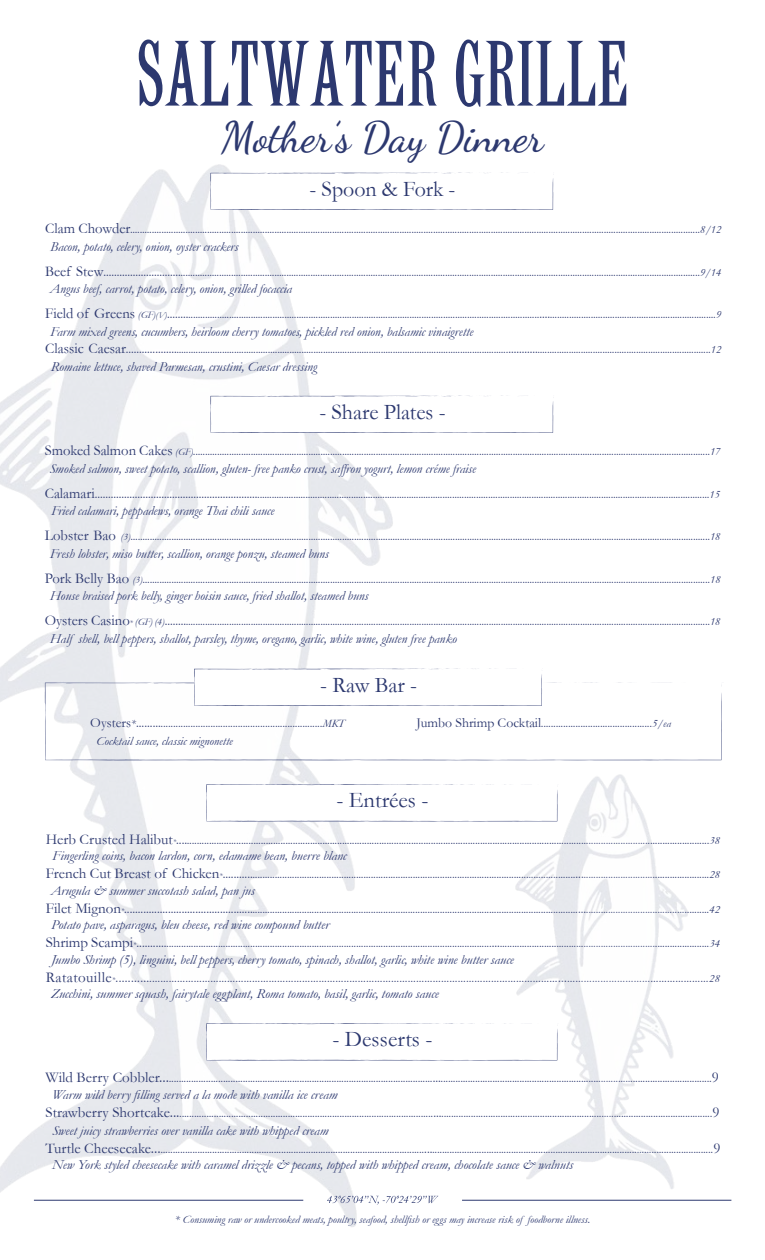
<style>
.page{position:relative;width:765px;height:1260px;background:#fff}
.page>*{position:absolute;margin:0;border:0;box-sizing:border-box;transform-origin:0 0}
.t1{font:500 42.5px "Dancing Script";color:#2c386f}
.t2{font:22.5px "Garamond MTW04";color:#2c386f}
.t3{font:italic 13.75px "Garamond MTW04";color:#2c386f}
.t4{font:italic 12.5px "Garamond MTW04";color:#2c386f}
.t5{font:italic 11.25px "Garamond MTW04";color:#2c386f}
.s1{font-style:normal;font-size:15px}
.s2{font-style:normal;font-size:12.5px}
.s3{font-size:10px}
.s4{font-size:8.75px}
.s5{font-size:7.5px}
.s6{font-style:normal;font-size:13.75px}
</style>
<div class="page">
<img style="left:0;top:164px;width:437px;height:1063px">
<svg style="left:210px;top:173px;width:344px;height:38px"></svg>
<svg style="left:210px;top:396px;width:344px;height:38px"></svg>
<svg style="left:327px;top:1196px;width:111px;height:9px"></svg>
<hr style="left:34px;top:1200px;width:269px;height:1px;background:#2c386f">
<hr style="left:462px;top:1200px;width:269px;height:1px;background:#2c386f">
<svg style="left:45px;top:682px;width:677px;height:78px"></svg>
<svg style="left:45px;top:707px;width:1px;height:12px"></svg>
<svg style="left:164px;top:760px;width:16px;height:1px"></svg>
<svg style="left:194px;top:669px;width:406px;height:38px"></svg>
<svg style="left:206px;top:784px;width:265px;height:38px"></svg>
<svg style="left:139px;top:40px;width:298px;height:66px"></svg>
<svg style="left:456px;top:40px;width:170px;height:67px"></svg>
<svg style="left:206px;top:1023px;width:265px;height:38px"></svg>
<img style="left:471px;top:729px;width:261px;height:472px">
<h1 class="t1" style="left:222px;top:104px;width:323px">Mother’s Day Dinner</h1>
<h2 class="t2" style="left:309px;top:176px;width:148px">- Spoon &amp; Fork -</h2>
<p class="t5" style="left:45px;top:223px;width:678px"><span class="s1">Clam Chowder</span>.............................................................................................................................................................................................................................................8/12</p>
<p class="t3" style="left:50px;top:239px;width:190px">Bacon, potato, celery, onion, oyster crackers</p>
<p class="t5" style="left:45px;top:266px;width:678px"><span class="s1">Beef Stew</span><span class="s2">.............................</span>........................................................................................................................................................................................................................9/14</p>
<p class="t3" style="left:50px;top:281px;width:243px">Angus beef, carrot, potato, celery, onion, grilled focaccia</p>
<p class="t5" style="left:45px;top:308px;width:678px"><span class="s1">Field of Greens</span> <span class="s3">(GF)</span><span class="s4">(V)</span><span class="s2">........</span>..................................................................................................................................................<span class="s2">....</span>.....................................................................9</p>
<p class="t3" style="left:50px;top:324px;width:425px">Farm mixed greens, cucumbers, heirloom cherry tomatoes, pickled red onion, balsamic vinaigrette</p>
<p class="t5" style="left:45px;top:343px;width:678px"><span class="s1">Classic Caesar</span><span class="s2">...................</span>..........................................................................................................................................<span class="s2">...........</span>........................................................................12</p>
<p class="t3" style="left:51px;top:359px;width:268px">Romaine lettuce, shaved Parmesan, crustini, Caesar dressing</p>
<h2 class="t2" style="left:319px;top:399px;width:128px">- Share Plates -</h2>
<p class="t5" style="left:45px;top:445px;width:677px"><span class="s1">Smoked Salmon Cakes</span> <span class="s3">(GF)</span>.......................................................................................................................................................................................................................17</p>
<p class="t3" style="left:50px;top:461px;width:428px">Smoked salmon, sweet potato, scallion, gluten- free panko crust, saffron yogurt, lemon créme fraise</p>
<p class="t5" style="left:45px;top:488px;width:677px"><span class="s1">Calamari</span><span class="s2">.............................................................</span>............................................................................................................................................................................................15</p>
<p class="t3" style="left:51px;top:503px;width:225px">Fried calamari, peppadews, orange Thai chili sauce</p>
<p class="t5" style="left:45px;top:530px;width:677px"><span class="s1">Lobster Bao</span> <span class="s3">(3)</span>.................................................................................................................................................................................................................................................18</p>
<p class="t3" style="left:50px;top:546px;width:281px">Fresh lobster, miso butter, scallion, orange ponzu, steamed buns</p>
<p class="t5" style="left:45px;top:573px;width:677px"><span class="s1">Pork Belly Bao</span> <span class="s3">(3)</span>............................................................................................................................................................................................................................................18</p>
<p class="t3" style="left:50px;top:588px;width:320px">House braised pork belly, ginger hoisin sauce, fried shallot, steamed buns</p>
<p class="t5" style="left:45px;top:615px;width:677px"><span class="s1">Oysters Casino</span><span class="s5">*</span> <span class="s3">(GF) (4)</span><span class="s2">........</span>..........................................................................................................................................................................................................................18</p>
<p class="t3" style="left:50px;top:631px;width:408px">Half shell, bell peppers, shallot, parsley, thyme, oregano, garlic, white wine, gluten free panko</p>
<h2 class="t2" style="left:320px;top:672px;width:98px">- Raw Bar -</h2>
<p class="t5" style="left:90px;top:717px;width:256px"><span class="s6">Oysters</span>*<span class="s2">.........</span>.................................................................MKT</p>
<p class="t4" style="left:96px;top:734px;width:138px">Cocktail sauce, classic mignonette</p>
<p class="t5" style="left:417px;top:717px;width:256px"><span class="s6">Jumbo Shrimp Cocktail</span>.............................................5/ea</p>
<h2 class="t2" style="left:337px;top:788px;width:93px">- Entrées -</h2>
<p class="t5" style="left:46px;top:834px;width:676px"><span class="s1">Herb Crusted Halibut</span><span class="s5">*</span><span class="s2">....</span>....................................................................................................................................................................................................................38</p>
<p class="t3" style="left:52px;top:848px;width:296px">Fingerling coins, bacon lardon, corn, edamame bean, buerre blanc</p>
<p class="t5" style="left:46px;top:869px;width:676px"><span class="s1">French Cut Breast of Chicken</span><span class="s5">*</span><span class="s2">...........</span>...................................................................................................................................<span class="s2">...</span>...................................................28</p>
<p class="t3" style="left:51px;top:883px;width:205px">Arugula &amp; summer succotash salad, pan jus</p>
<p class="t5" style="left:46px;top:903px;width:676px"><span class="s1">Filet Mignon</span><span class="s5">*</span><span class="s2">...............................................</span>....................................................................................................................................<span class="s2">...</span>..................................................42</p>
<p class="t3" style="left:51px;top:917px;width:280px">Potato pave, asparagus, bleu cheese, red wine compound butter</p>
<p class="t5" style="left:46px;top:938px;width:676px"><span class="s1">Shrimp Scampi</span><span class="s5">*</span><span class="s2">...........</span>....................................................................................................................................<span class="s2">...</span>.....................................................................................34</p>
<p class="t3" style="left:51px;top:952px;width:464px">Jumbo Shrimp (5), linguini, bell peppers, cherry tomato, spinach, shallot, garlic, white wine butter sauce</p>
<p class="t5" style="left:46px;top:972px;width:676px"><span class="s1">Ratatouille</span><span class="s5">*</span><span class="s2">...........</span>...................................................................................................................................................<span class="s2">...</span>...................................................28</p>
<p class="t3" style="left:51px;top:986px;width:389px">Zucchini, summer squash, fairytale eggplant, Roma tomato, basil, garlic, tomato sauce</p>
<h2 class="t2" style="left:333px;top:1027px;width:101px">- Desserts -</h2>
<p class="t5" style="left:45px;top:1072px;width:675px"><span class="s1">Wild Berry Cobbler...</span>...........................................................................................................<span class="s2">...</span>..............................................................................................................<span class="s1">9</span></p>
<p class="t3" style="left:52px;top:1087px;width:287px">Warm wild berry filling served a la mode with vanilla ice cream</p>
<p class="t5" style="left:45px;top:1107px;width:676px"><span class="s1">Strawberry Shortcake...</span>.......................................................................................................<span class="s2">...</span>..............................................................................................................<span class="s1">9</span></p>
<p class="t3" style="left:53px;top:1123px;width:277px">Sweet juicy strawberries over vanilla cake with whipped cream</p>
<p class="t5" style="left:45px;top:1143px;width:676px"><span class="s1">Turtle Cheesecake...</span>...........................................................................................................<span class="s2">...</span>..................................................................................................................<span class="s1">9</span></p>
<p class="t3" style="left:52px;top:1157px;width:523px">New York styled cheesecake with caramel drizzle &amp; pecans, topped with whipped cream, chocolate sauce &amp; walnuts</p>
<p class="t5" style="left:175px;top:1213px;width:416px">* Consuming raw or undercooked meats, poultry, seafood, shellfish or eggs may increase risk of foodborne illness.</p>
</div>
